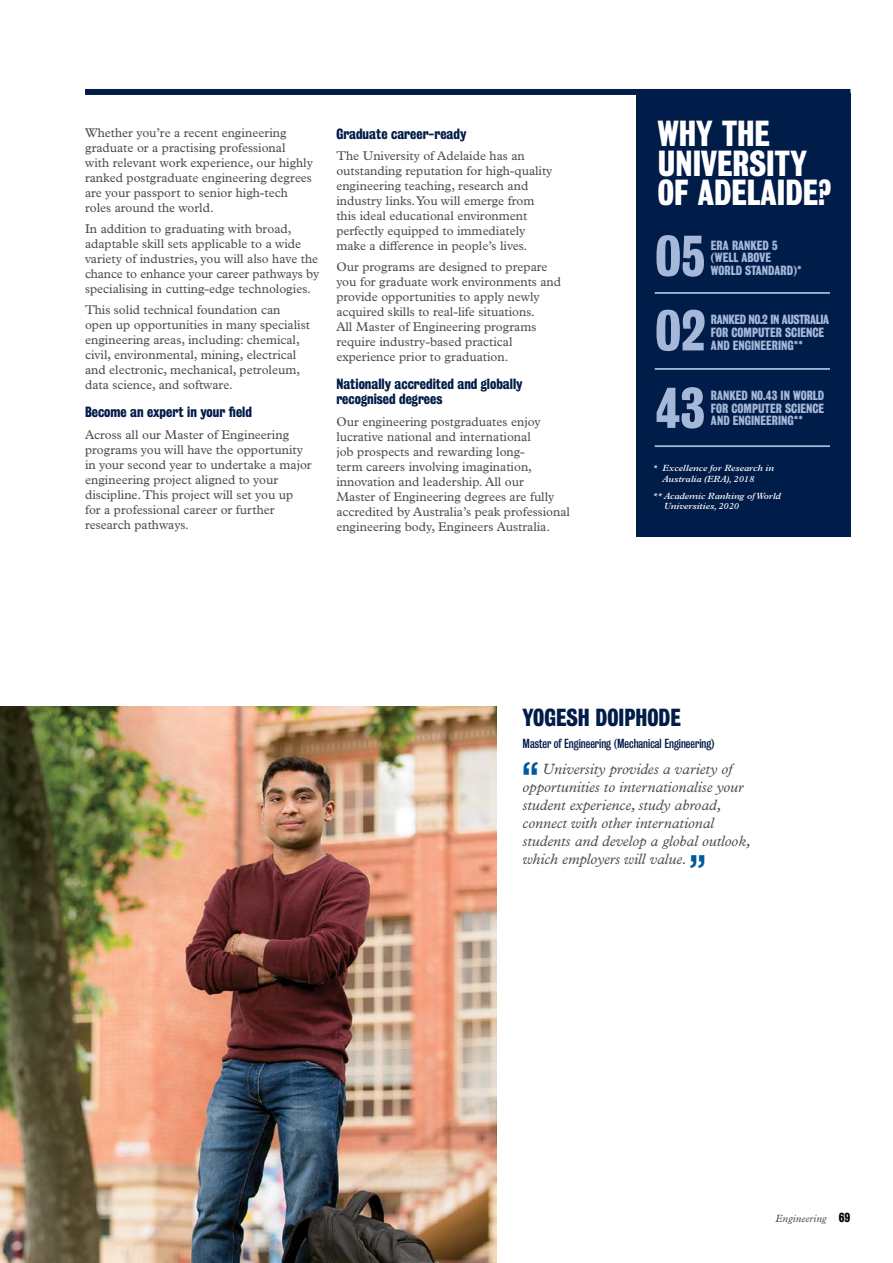
<style>
.page{position:relative;width:893px;height:1263px;background:#fff}
.page>*{position:absolute;margin:0;border:0;box-sizing:border-box;transform-origin:0 0}
.t1{font:700 52.35px "Bureau Grot Condensed";color:#a5b8d9}
.t2{font:700 37.5px "Bureau Grot Condensed";color:#005a9c}
.t3{font:700 33px/29.5px "Bureau Grot Condensed";color:#fff}
.t4{font:700 22.5px "Bureau Grot Condensed";color:#001c48}
.t5{font:italic 15px/18px "Plantin MT Std";color:#4d4d4f}
.t6{font:700 13.5px/15px "Bureau Grot Condensed";color:#001c48}
.t7{font:12.75px/15px "Plantin MT Std";color:#4d4d4f}
.t8{font:700 12.15px/12.8px "Bureau Grot Condensed";color:#a5b8d9}
.t9{font:12px "Bureau Grot Condensed";color:#001c48}
.t10{font:italic 10.5px "Plantin MT Std";color:#4d4d4f}
.t11{font:italic 600 9px/10.5px "Plantin MT Std";color:#fff}
.s1{font-family:"Bureau Grot Condensed";font-weight:700;font-style:normal;font-size:12px;color:#000}
</style>
<div class="page">
<div style="left:85px;top:89px;width:765px;height:6px;background:#001c48"></div>
<img style="left:0;top:707px;width:496px;height:556px">
<div style="left:636px;top:93px;width:214px;height:444px;background:#001c48"></div>
<hr style="left:655px;top:445px;width:175px;height:2px;background:#a5b8d9">
<hr style="left:655px;top:368px;width:175px;height:2px;background:#a5b8d9">
<hr style="left:655px;top:292px;width:175px;height:2px;background:#a5b8d9">
<p class="t7" style="left:85px;top:125px;width:229px">Whether you’re a recent engineering graduate or a practising professional with relevant work experience, our highly ranked postgraduate engineering degrees are your passport to senior high-tech roles around the world.</p>
<p class="t7" style="left:85px;top:221px;width:236px">In addition to graduating with broad, adaptable skill sets applicable to a wide variety of industries, you will also have the chance to enhance your career pathways by specialising in cutting-edge technologies.</p>
<p class="t7" style="left:85px;top:303px;width:226px">This solid technical foundation can open up opportunities in many specialist engineering areas, including: chemical, civil, environmental, mining, electrical and electronic, mechanical, petroleum, data science, and software.</p>
<p class="t6" style="left:85px;top:405px;width:168px">Become an expert in your field</p>
<p class="t7" style="left:85px;top:427px;width:228px">Across all our Master of Engineering programs you will have the opportunity in your second year to undertake a major engineering project aligned to your discipline. This project will set you up for a professional career or further research pathways.</p>
<p class="t6" style="left:336px;top:126px;width:132px">Graduate career-ready</p>
<p class="t7" style="left:336px;top:148px;width:218px">The University of Adelaide has an outstanding reputation for high-quality engineering teaching, research and industry links. You will emerge from this ideal educational environment perfectly equipped to immediately make a difference in people’s lives.</p>
<p class="t7" style="left:336px;top:260px;width:226px">Our programs are designed to prepare you for graduate work environments and provide opportunities to apply newly acquired skills to real-life situations.<br>All Master of Engineering programs require industry-based practical experience prior to graduation.</p>
<p class="t6" style="left:336px;top:377px;width:188px">Nationally accredited and globally recognised degrees</p>
<p class="t7" style="left:336px;top:414px;width:235px">Our engineering postgraduates enjoy lucrative national and international<br>job prospects and rewarding long-<br>term careers involving imagination, innovation and leadership. All our<br>Master of Engineering degrees are fully accredited by Australia’s peak professional engineering body, Engineers Australia.</p>
<h3 class="t3" style="left:658px;top:119px;width:175px">WHY THE<br>UNIVERSITY<br>OF ADELAIDE?</h3>
<h1 class="t1" style="left:655px;top:226px;width:52px">05</h1>
<p class="t8" style="left:711px;top:239px;width:92px">ERA RANKED 5 (WELL ABOVE<br>WORLD STANDARD)*</p>
<h1 class="t1" style="left:655px;top:300px;width:53px">02</h1>
<p class="t8" style="left:711px;top:313px;width:120px">RANKED NO.2 IN AUSTRALIA<br>FOR COMPUTER SCIENCE<br>AND ENGINEERING**</p>
<h1 class="t1" style="left:655px;top:378px;width:51px">43</h1>
<p class="t8" style="left:711px;top:389px;width:115px;text-align:justify">RANKED NO.43 IN WORLD FOR COMPUTER SCIENCE AND ENGINEERING**</p>
<p class="t11" style="left:662px;top:463px;width:113px;text-indent:-10px">* Excellence for Research in<br>Australia (ERA), 2018</p>
<p class="t11" style="left:664px;top:490px;width:118px;text-indent:-11px">** Academic Ranking of World<br>Universities, 2020</p>
<h3 class="t4" style="left:523px;top:705px;width:160px">YOGESH DOIPHODE</h3>
<p class="t9" style="left:523px;top:736px;width:194px">Master of Engineering (Mechanical Engineering)</p>
<h2 class="t2" style="left:523px;top:756px;width:17px">“</h2>
<p class="t5" style="left:523px;top:760px;width:230px;text-indent:20px">University provides a variety of opportunities to internationalise your student experience, study abroad, connect with other international students and develop a global outlook, which employers will value.</p>
<h2 class="t2" style="left:690px;top:848px;width:17px">”</h2>
<p class="t10" style="left:775px;top:1212px;width:76px">Engineering <span class="s1">69</span></p>
</div>
